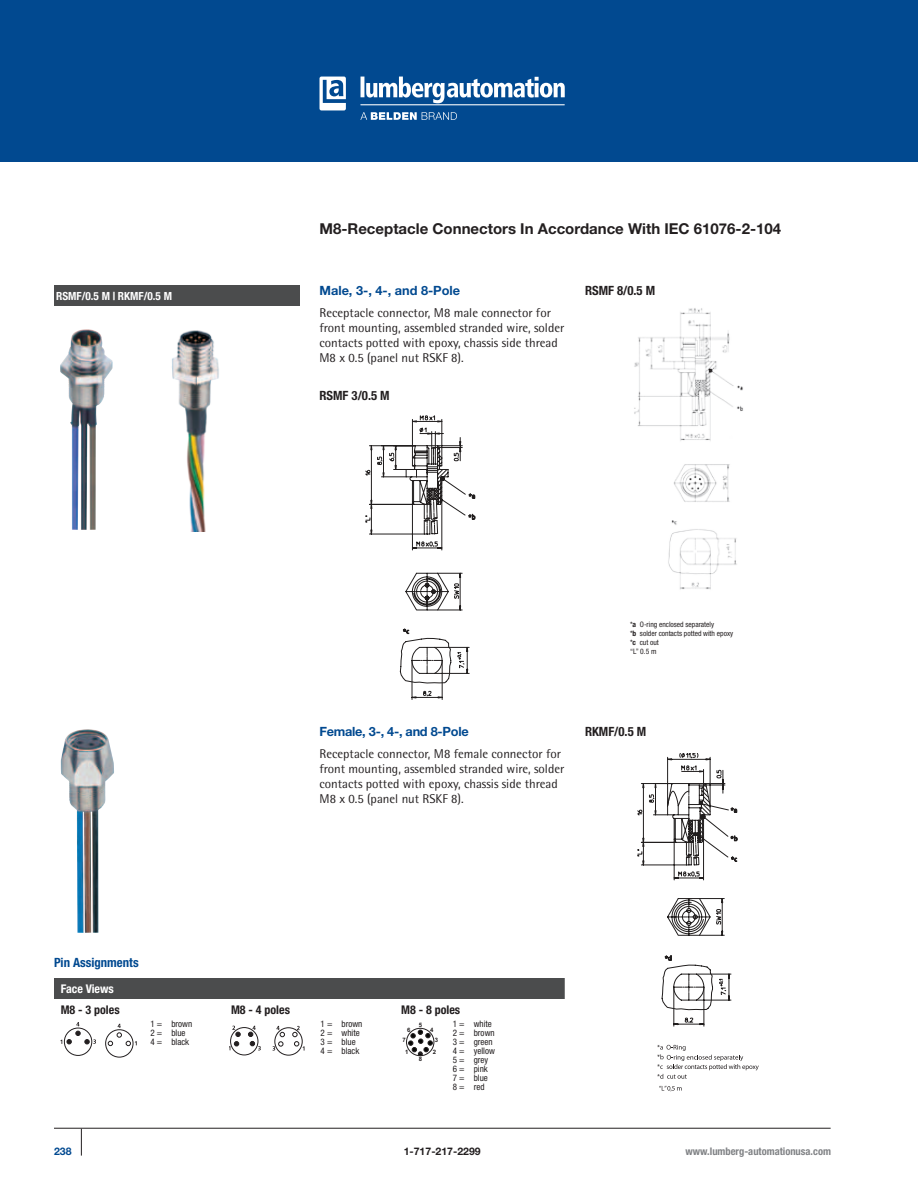
<style>
.page{position:relative;width:918px;height:1188px;background:#fff}
.page>*{position:absolute;margin:0;border:0;box-sizing:border-box;transform-origin:0 0}
.t1{font:700 15px "Helvetica Neue";color:#231f20}
.t2{font:12.75px/15px "Rotis Semi Sans Std";color:#231f20}
.t3{font:700 condensed 12.75px "Helvetica Neue LT";color:#231f20}
.t4{font:700 12.75px "Helvetica Neue";letter-spacing:-.02em;color:#014990}
.t5{font:700 12.75px "Helvetica Neue";color:#014990}
.t6{font:700 condensed 12.75px "Helvetica Neue LT";color:#014990}
.t7{font:700 condensed 12px "Helvetica Neue LT";color:#231f20}
.t8{font:700 condensed 12px "Helvetica Neue LT";color:#fff}
.t9{font:700 condensed 11.25px "Helvetica Neue LT";color:#fff}
.t10{font:700 condensed 10.5px "Helvetica Neue LT";color:#808285}
.t11{font:700 10.5px "Helvetica Neue";color:#231f20}
.t12{font:700 10.5px "Helvetica Neue";color:#014990}
.t13{font:condensed 9px/9px "Helvetica Neue LT";color:#231f20}
.t14{font:condensed 7.5px/9px "Helvetica Neue LT";color:#231f20}
.t15{font:700 6px/12.1px "Arial";color:#231f20;text-align:center}
.s1{font-weight:700}
</style>
<div class="page">
<div style="left:0;top:0;width:918px;height:162px;background:#014990"></div>
<img style="left:360px;top:112px;width:97px;height:8px">
<img style="left:361px;top:105px;width:204px;height:1px">
<hr style="left:361px;top:104px;width:204px;height:1px;background:#fff">
<img style="left:320px;top:77px;width:26px;height:33px">
<img style="left:361px;top:77px;width:178px;height:21px">
<svg style="left:81px;top:1129px;width:1px;height:27px"></svg>
<hr style="left:54px;top:1128px;width:777px;height:1px;background:#231f20">
<div style="left:54px;top:285px;width:245px;height:21px;background:#4b4c4d"></div>
<img style="left:60px;top:333px;width:45px;height:197px">
<img style="left:172px;top:330px;width:47px;height:201px">
<img style="left:61px;top:729px;width:53px;height:204px">
<div style="left:54px;top:978px;width:511px;height:21px;background:#4b4c4d"></div>
<svg style="left:365px;top:416px;width:111px;height:284px"></svg>
<img style="left:634px;top:308px;width:109px;height:282px">
<svg style="left:638px;top:753px;width:100px;height:274px"></svg>
<svg style="left:657px;top:1045px;width:102px;height:34px"></svg>
<svg style="left:659px;top:1086px;width:23px;height:5px"></svg>
<svg style="left:60px;top:1022px;width:36px;height:34px"></svg>
<svg style="left:229px;top:1026px;width:32px;height:29px"></svg>
<svg style="left:406px;top:1028px;width:28px;height:28px"></svg>
<svg style="left:108px;top:1024px;width:29px;height:22px"></svg>
<div style="left:105px;top:1030px;width:28px;height:27px;border:1px solid #231f20;border-radius:50%"></div>
<svg style="left:273px;top:1026px;width:12px;height:25px"></svg>
<svg style="left:293px;top:1026px;width:12px;height:25px"></svg>
<div style="left:275px;top:1028px;width:27px;height:27px;border:1px solid #231f20;border-radius:50%"></div>
<p class="t1" style="left:320px;top:219px;width:463px">M8-Receptacle Connectors In Accordance With IEC 61076-2-104</p>
<p class="t9" style="left:56px;top:289px;width:117px">RSMF/0.5 M | RKMF/0.5 M</p>
<p class="t5" style="left:320px;top:283px;width:142px">Male, 3-, 4-, and 8-Pole</p>
<p class="t2" style="left:320px;top:305px;width:246px">Receptacle connector, M8 male connector for front mounting, assembled stranded wire, solder contacts potted with epoxy, chassis side thread M8 x 0.5 (panel nut RSKF 8).</p>
<p class="t3" style="left:320px;top:388px;width:72px">RSMF 3/0.5 M</p>
<p class="t3" style="left:585px;top:283px;width:72px">RSMF 8/0.5 M</p>
<p class="t14" style="left:630px;top:620px;width:105px">*<span class="s1">a</span> O-ring enclosed separately<br>*<span class="s1">b</span> solder contacts potted with epoxy *<span class="s1">c</span> cut out<br>“L” 0.5 m</p>
<p class="t6" style="left:54px;top:955px;width:86px">Pin Assignments</p>
<p class="t4" style="left:320px;top:724px;width:151px">Female, 3-, 4-, and 8-Pole</p>
<p class="t3" style="left:585px;top:724px;width:63px">RKMF/0.5 M</p>
<p class="t2" style="left:320px;top:746px;width:246px">Receptacle connector, M8 female connector for front mounting, assembled stranded wire, solder contacts potted with epoxy, chassis side thread M8 x 0.5 (panel nut RSKF 8).</p>
<p class="t8" style="left:61px;top:982px;width:55px">Face Views</p>
<p class="t7" style="left:61px;top:1003px;width:61px">M8 - 3 poles</p>
<p class="t7" style="left:231px;top:1003px;width:61px">M8 - 4 poles</p>
<p class="t7" style="left:401px;top:1003px;width:61px">M8 - 8 poles</p>
<p class="t13" style="left:150px;top:1019px;width:43px">1 = brown<br>2 = blue<br>4 = black</p>
<p class="t13" style="left:321px;top:1019px;width:43px">1 = brown<br>2 = white<br>3 = blue<br>4 = black</p>
<p class="t13" style="left:453px;top:1019px;width:44px">1 = white<br>2 = brown<br>3 = green<br>4 = yellow<br>5 = grey<br>6 = pink<br>7 = blue<br>8 = red</p>
<p class="t15" style="left:182px;top:1019px;width:5px">5</p>
<p class="t15" style="left:419px;top:1019px;width:5px">5</p>
<p class="t15" style="left:170px;top:1024px;width:5px">6</p>
<p class="t15" style="left:407px;top:1024px;width:5px">6</p>
<p class="t15" style="left:403px;top:1034px;width:7px">7<br>1</p>
<p class="t15" style="left:430px;top:1024px;width:5px">4</p>
<p class="t15" style="left:435px;top:1034px;width:5px">3</p>
<p class="t15" style="left:433px;top:1046px;width:5px">2</p>
<p class="t15" style="left:419px;top:1053px;width:5px">8</p>
<p class="t12" style="left:54px;top:1145px;width:19px">238</p>
<p class="t11" style="left:404px;top:1145px;width:79px">1-717-217-2299</p>
<p class="t10" style="left:686px;top:1145px;width:147px">www.lumberg-automationusa.com</p>
</div>
